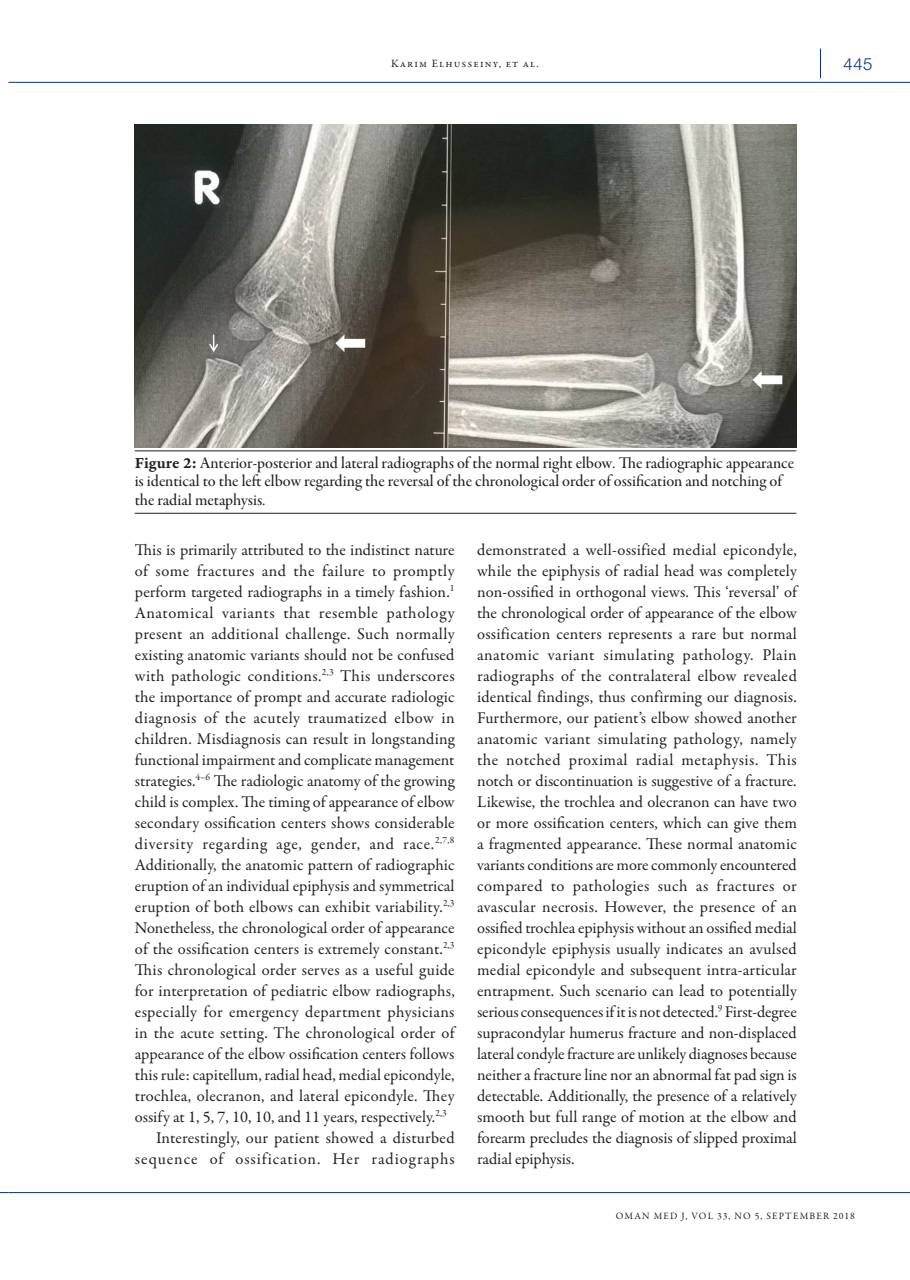
<style>
.page{position:relative;width:910px;height:1280px;background:#fff}
.page>*{position:absolute;margin:0;border:0;box-sizing:border-box;transform-origin:0 0}
.t1{font:18px "Nimbus Sans Novus TOT";color:#053276}
.Paragraph_indent{font:16.5px/21px "Garamond Premr Pro";letter-spacing:.005em;color:#231f20;text-align:justify}
.Paragraph_No-Indent{font:16.5px/21px "Garamond Premr Pro";letter-spacing:.02em;color:#231f20;text-align:justify}
.Figure-Caption{font:16.5px/18.3px "Garamond Premr Pro Med Subh";color:#231f20}
.Paragraph_indent-2{font:16.5px/21px "Garamond Premr Pro";letter-spacing:.04em;color:#231f20;text-align:right}
.t2{font:11.25px "Garamond Premr Pro";letter-spacing:.1em;color:#231f20}
.t3{font:9.75px "Garamond Premr Pro";letter-spacing:.12em;color:#231f20}
.s1{font-family:"Garamond Premr Pro Smbd Capt"}
</style>
<div class="page">
<hr style="left:9px;top:1192px;width:901px;height:1px;background:#053276">
<hr style="left:9px;top:82px;width:901px;height:1px;background:#053276">
<svg style="left:820px;top:49px;width:1px;height:29px"></svg>
<hr style="left:135px;top:451px;width:661px;height:1px;background:#231f20">
<hr style="left:135px;top:513px;width:661px;height:1px;background:#231f20">
<img style="left:135px;top:125px;width:661px;height:322px">
<p class="t2" style="left:391px;top:57px;width:149px">Karim Elhusseiny, et al.</p>
<p class="t1" style="left:843px;top:54px;width:31px">445</p>
<p class="Figure-Caption" style="left:135px;top:454px;width:661px"><span class="s1">Figure 2:</span> Anterior-posterior and lateral radiographs of the normal right elbow. The radiographic appearance is identical to the left elbow regarding the reversal of the chronological order of ossification and notching of the radial metaphysis.</p>
<p class="Paragraph_No-Indent" style="left:135px;top:539px;width:322px">This is primarily attributed to the indistinct nature of some fractures and the failure to promptly perform targeted radiographs in a timely fashion.<sup>1<br></sup>Anatomical variants that resemble pathology present an additional challenge. Such normally existing anatomic variants should not be confused with pathologic conditions.<sup>2,3</sup> This underscores the importance of prompt and accurate radiologic diagnosis of the acutely traumatized elbow in children. Misdiagnosis can result in longstanding functional impairment and complicate management strategies.<sup>4–6</sup> The radiologic anatomy of the growing child is complex. The timing of appearance of elbow secondary ossification centers shows considerable diversity regarding age, gender, and race.<sup>2,7,8<br></sup>Additionally, the anatomic pattern of radiographic eruption of an individual epiphysis and symmetrical eruption of both elbows can exhibit variability.<sup>2,3<br></sup>Nonetheless, the chronological order of appearance of the ossification centers is extremely constant.<sup>2,3<br></sup>This chronological order serves as a useful guide for interpretation of pediatric elbow radiographs, especially for emergency department physicians in the acute setting. The chronological order of appearance of the elbow ossification centers follows this rule: capitellum, radial head, medial epicondyle, trochlea, olecranon, and lateral epicondyle. They ossify at 1, 5, 7, 10, 10, and 11 years, respectively.<sup>2,3</sup></p>
<p class="Paragraph_indent-2" style="left:135px;top:1127px;width:321px">Interestingly, our patient showed a disturbed sequence of ossification. Her radiographs</p>
<p class="Paragraph_indent" style="left:477px;top:539px;width:322px">demonstrated a well-ossified medial epicondyle, while the epiphysis of radial head was completely non-ossified in orthogonal views. This ‘reversal’ of the chronological order of appearance of the elbow ossification centers represents a rare but normal anatomic variant simulating pathology. Plain radiographs of the contralateral elbow revealed identical findings, thus confirming our diagnosis.<br>Furthermore, our patient’s elbow showed another anatomic variant simulating pathology, namely the notched proximal radial metaphysis. This notch or discontinuation is suggestive of a fracture.<br>Likewise, the trochlea and olecranon can have two or more ossification centers, which can give them a fragmented appearance. These normal anatomic variants conditions are more commonly encountered compared to pathologies such as fractures or avascular necrosis. However, the presence of an ossified trochlea epiphysis without an ossified medial epicondyle epiphysis usually indicates an avulsed medial epicondyle and subsequent intra-articular entrapment. Such scenario can lead to potentially serious consequences if it is not detected.<sup>9</sup> First-degree supracondylar humerus fracture and non-displaced lateral condyle fracture are unlikely diagnoses because neither a fracture line nor an abnormal fat pad sign is detectable. Additionally, the presence of a relatively smooth but full range of motion at the elbow and forearm precludes the diagnosis of slipped proximal radial epiphysis.</p>
<p class="t3" style="left:616px;top:1210px;width:241px">Oman med J, vol 33, no 5, September 2018</p>
</div>
